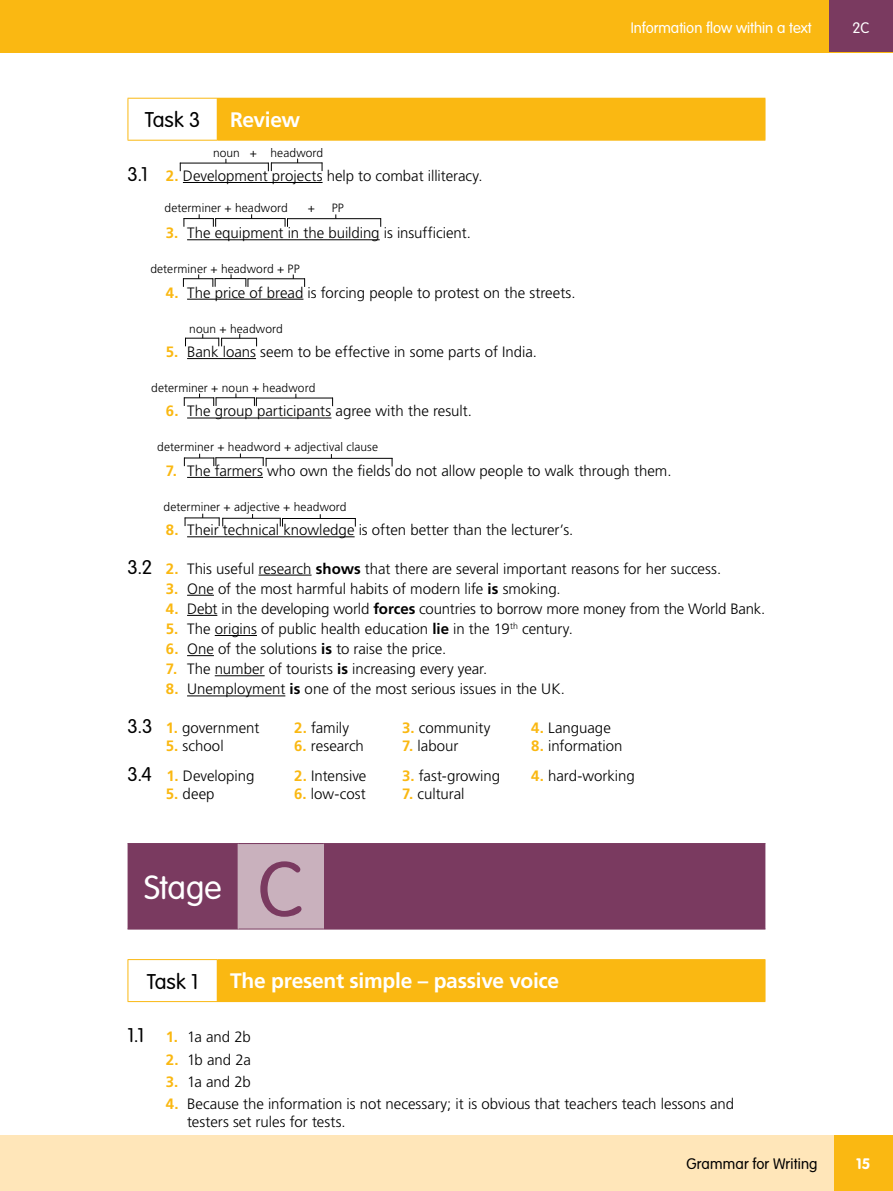
<style>
.page{position:relative;width:893px;height:1191px;background:#fff}
.page>*{position:absolute;margin:0;border:0;box-sizing:border-box;transform-origin:0 0}
.t1{font:300 76.5px "VAG Rounded";color:#7a3a60}
.t2{font:300 33px "VAG Rounded";letter-spacing:-.005em;color:#fff}
.t3{font:700 21px "Frutiger";letter-spacing:-.015em;color:#fff}
.t4{font:300 21px "VAG Rounded";color:#000}
.t5{font:300 15px/18px "Frutiger";color:#000}
.t6{font:300 15px "VAG Rounded";color:#fff}
.t7{font:300 15px "VAG Rounded";letter-spacing:.01em;color:#000}
.t8{font:700 15px "VAG Rounded";color:#fff}
.t9{font:300 12px "Frutiger";letter-spacing:.01em;color:#000}
.s1{font-family:"VAG Rounded";font-size:19.5px}
.s2{font-weight:700;color:#fab812}
.s3{font-weight:700}
</style>
<div class="page">
<div style="left:0;top:1135px;width:842px;height:56px;background:#ffe6b9"></div>
<div style="left:834px;top:1135px;width:59px;height:56px;background:#fab812"></div>
<div style="left:0;top:0;width:893px;height:52px;background:#fab812"></div>
<div style="left:829px;top:0;width:64px;height:52px;background:#7a3a60"></div>
<hr style="left:183px;top:182px;width:140px;height:1px;background:#000">
<hr style="left:187px;top:239px;width:193px;height:1px;background:#000">
<hr style="left:187px;top:299px;width:116px;height:1px;background:#000">
<hr style="left:187px;top:358px;width:69px;height:1px;background:#000">
<hr style="left:187px;top:417px;width:144px;height:1px;background:#000">
<hr style="left:187px;top:477px;width:76px;height:1px;background:#000">
<hr style="left:187px;top:536px;width:168px;height:1px;background:#000">
<hr style="left:259px;top:575px;width:53px;height:1px;background:#000">
<svg style="left:187px;top:595px;width:27px;height:1px"></svg>
<hr style="left:187px;top:615px;width:30px;height:1px;background:#000">
<hr style="left:215px;top:635px;width:42px;height:1px;background:#000">
<svg style="left:187px;top:655px;width:27px;height:1px"></svg>
<hr style="left:215px;top:675px;width:50px;height:1px;background:#000">
<hr style="left:187px;top:695px;width:98px;height:1px;background:#000">
<div style="left:217px;top:98px;width:548px;height:42px;background:#fab812"></div>
<hr style="left:128px;top:98px;width:89px;height:1px;background:#fab812">
<hr style="left:128px;top:99px;width:1px;height:41px;background:#fab812">
<hr style="left:765px;top:99px;width:1px;height:41px;background:#fab812">
<hr style="left:128px;top:140px;width:89px;height:1px;background:#fab812">
<hr style="left:217px;top:140px;width:548px;height:1px;background:#fab812">
<div style="left:128px;top:844px;width:637px;height:84px;background:#7a3a60"></div>
<div style="left:238px;top:843px;width:85px;height:86px;background:#c9b1bd"></div>
<hr style="left:128px;top:843px;width:110px;height:1px;background:#7a3a60">
<hr style="left:238px;top:843px;width:85px;height:1px;background:#7a3a60">
<hr style="left:323px;top:843px;width:442px;height:1px;background:#7a3a60">
<hr style="left:128px;top:928px;width:110px;height:1px;background:#7a3a60">
<hr style="left:238px;top:928px;width:85px;height:1px;background:#7a3a60">
<hr style="left:323px;top:928px;width:442px;height:1px;background:#7a3a60">
<div style="left:217px;top:959px;width:548px;height:42px;background:#fab812"></div>
<hr style="left:128px;top:959px;width:89px;height:1px;background:#fab812">
<hr style="left:128px;top:960px;width:1px;height:41px;background:#fab812">
<hr style="left:765px;top:960px;width:1px;height:41px;background:#fab812">
<hr style="left:128px;top:1001px;width:89px;height:1px;background:#fab812">
<hr style="left:217px;top:1001px;width:548px;height:1px;background:#fab812">
<hr style="left:271px;top:162px;width:51px;height:1px;background:#000">
<hr style="left:180px;top:163px;width:89px;height:1px;background:#000">
<svg style="left:268px;top:162px;width:4px;height:9px"></svg>
<hr style="left:184px;top:218px;width:30px;height:1px;background:#000">
<hr style="left:215px;top:218px;width:70px;height:1px;background:#000">
<svg style="left:213px;top:218px;width:3px;height:9px"></svg>
<hr style="left:287px;top:218px;width:94px;height:1px;background:#000">
<svg style="left:285px;top:218px;width:3px;height:9px"></svg>
<hr style="left:183px;top:278px;width:30px;height:1px;background:#000">
<hr style="left:215px;top:278px;width:31px;height:1px;background:#000">
<svg style="left:212px;top:278px;width:4px;height:9px"></svg>
<hr style="left:248px;top:278px;width:57px;height:1px;background:#000">
<svg style="left:245px;top:278px;width:4px;height:9px"></svg>
<hr style="left:185px;top:338px;width:34px;height:1px;background:#000">
<hr style="left:221px;top:338px;width:36px;height:1px;background:#000">
<svg style="left:218px;top:338px;width:4px;height:8px"></svg>
<hr style="left:184px;top:397px;width:30px;height:1px;background:#000">
<hr style="left:216px;top:397px;width:39px;height:1px;background:#000">
<svg style="left:213px;top:397px;width:4px;height:9px"></svg>
<hr style="left:256px;top:398px;width:77px;height:1px;background:#000">
<svg style="left:254px;top:397px;width:3px;height:9px"></svg>
<hr style="left:184px;top:457px;width:30px;height:1px;background:#000">
<hr style="left:216px;top:457px;width:48px;height:1px;background:#000">
<svg style="left:213px;top:457px;width:4px;height:9px"></svg>
<hr style="left:266px;top:458px;width:126px;height:1px;background:#000">
<svg style="left:263px;top:457px;width:4px;height:9px"></svg>
<hr style="left:185px;top:517px;width:35px;height:1px;background:#000">
<hr style="left:222px;top:518px;width:59px;height:1px;background:#000">
<svg style="left:219px;top:517px;width:4px;height:9px"></svg>
<hr style="left:282px;top:518px;width:74px;height:1px;background:#000">
<svg style="left:280px;top:518px;width:3px;height:8px"></svg>
<h3 class="t4" style="left:145px;top:108px;width:57px">Task 3</h3>
<h3 class="t3" style="left:230px;top:107px;width:72px">Review</h3>
<p class="t5" style="left:128px;top:167px;width:357px"><span class="s1">3.1</span> <span class="s2">2.</span> Development projects help to combat illiteracy.</p>
<p class="t9" style="left:213px;top:146px;width:112px">noun + headword</p>
<p class="t9" style="left:164px;top:201px;width:125px">determiner + headword</p>
<p class="t9" style="left:308px;top:201px;width:9px">+</p>
<p class="t9" style="left:332px;top:201px;width:14px">PP</p>
<p class="t5" style="left:166px;top:224px;width:306px"><span class="s2">3.</span> The equipment in the building is insufficient.</p>
<p class="t9" style="left:150px;top:262px;width:151px">determiner + headword + PP</p>
<p class="t5" style="left:166px;top:284px;width:411px"><span class="s2">4.</span> The price of bread is forcing people to protest on the streets.</p>
<p class="t9" style="left:189px;top:322px;width:95px">noun + headword</p>
<p class="t5" style="left:166px;top:343px;width:373px"><span class="s2">5.</span> Bank loans seem to be effective in some parts of India.</p>
<p class="t9" style="left:151px;top:381px;width:166px">determiner + noun + headword</p>
<p class="t5" style="left:166px;top:402px;width:308px"><span class="s2">6.</span> The group participants agree with the result.</p>
<p class="t9" style="left:157px;top:440px;width:222px">determiner + headword + adjectival clause</p>
<p class="t6" style="left:631px;top:20px;width:183px">Information flow within a text</p>
<p class="t6" style="left:852px;top:19px;width:18px">2C</p>
<p class="t5" style="left:166px;top:462px;width:507px"><span class="s2">7.</span> The farmers who own the fields do not allow people to walk through them.</p>
<p class="t9" style="left:164px;top:500px;width:185px">determiner + adjective + headword</p>
<p class="t5" style="left:166px;top:521px;width:409px"><span class="s2">8.</span> Their technical knowledge is often better than the lecturer’s.</p>
<p class="t5" style="left:128px;top:559px;width:595px"><span class="s1">3.2</span> <span class="s2">2.</span> This useful research <span class="s3">shows</span> that there are several important reasons for her success.</p>
<p class="t5" style="left:166px;top:580px;width:396px"><span class="s2">3.</span> One of the most harmful habits of modern life <span class="s3">is</span> smoking.</p>
<p class="t5" style="left:166px;top:600px;width:601px"><span class="s2">4.</span> Debt in the developing world <span class="s3">forces</span> countries to borrow more money from the World Bank.</p>
<p class="t5" style="left:166px;top:620px;width:409px"><span class="s2">5.</span> The origins of public health education <span class="s3">lie</span> in the 19<sup>th</sup> century.</p>
<p class="t5" style="left:166px;top:640px;width:282px"><span class="s2">6.</span> One of the solutions <span class="s3">is</span> to raise the price.</p>
<p class="t5" style="left:166px;top:660px;width:323px"><span class="s2">7.</span> The number of tourists <span class="s3">is</span> increasing every year.</p>
<p class="t5" style="left:166px;top:680px;width:401px"><span class="s2">8.</span> Unemployment <span class="s3">is</span> one of the most serious issues in the UK.</p>
<p class="t5" style="left:128px;top:718px;width:133px"><span class="s1">3.3</span> <span class="s2">1.</span> government</p>
<p class="t5" style="left:294px;top:718px;width:56px"><span class="s2">2.</span> family</p>
<p class="t5" style="left:402px;top:718px;width:90px"><span class="s2">3.</span> community</p>
<p class="t5" style="left:531px;top:718px;width:81px"><span class="s2">4.</span> Language</p>
<p class="t5" style="left:166px;top:736px;width:59px"><span class="s2">5.</span> school</p>
<p class="t5" style="left:294px;top:736px;width:71px"><span class="s2">6.</span> research</p>
<p class="t5" style="left:402px;top:736px;width:58px"><span class="s2">7.</span> labour</p>
<p class="t5" style="left:531px;top:736px;width:93px"><span class="s2">8.</span> information</p>
<p class="t5" style="left:128px;top:766px;width:128px"><span class="s1">3.4</span> <span class="s2">1.</span> Developing</p>
<p class="t5" style="left:294px;top:766px;width:74px"><span class="s2">2.</span> Intensive</p>
<p class="t5" style="left:402px;top:766px;width:100px"><span class="s2">3.</span> fast-growing</p>
<p class="t5" style="left:531px;top:766px;width:105px"><span class="s2">4.</span> hard-working</p>
<p class="t5" style="left:166px;top:784px;width:50px"><span class="s2">5.</span> deep</p>
<p class="t5" style="left:294px;top:784px;width:73px"><span class="s2">6.</span> low-cost</p>
<p class="t5" style="left:402px;top:784px;width:64px"><span class="s2">7.</span> cultural</p>
<h2 class="t2" style="left:144px;top:868px;width:79px">Stage</h2>
<h1 class="t1" style="left:258px;top:845px;width:47px">C</h1>
<h3 class="t4" style="left:147px;top:969px;width:53px">Task 1</h3>
<h3 class="t3" style="left:230px;top:968px;width:331px">The present simple – passive voice</h3>
<p class="t5" style="left:128px;top:1028px;width:125px"><span class="s1">1.1</span> <span class="s2">1.</span> 1a and 2b</p>
<p class="t5" style="left:166px;top:1050px;width:87px"><span class="s2">2.</span> 1b and 2a</p>
<p class="t5" style="left:166px;top:1073px;width:86px"><span class="s2">3.</span> 1a and 2b</p>
<p class="t5" style="left:187px;top:1095px;width:549px;text-indent:-21px"><span class="s2">4.</span> Because the information is not necessary; it is obvious that teachers teach lessons and testers set rules for tests.</p>
<p class="t7" style="left:687px;top:1155px;width:132px">Grammar for Writing</p>
<p class="t8" style="left:856px;top:1154px;width:16px">15</p>
</div>
